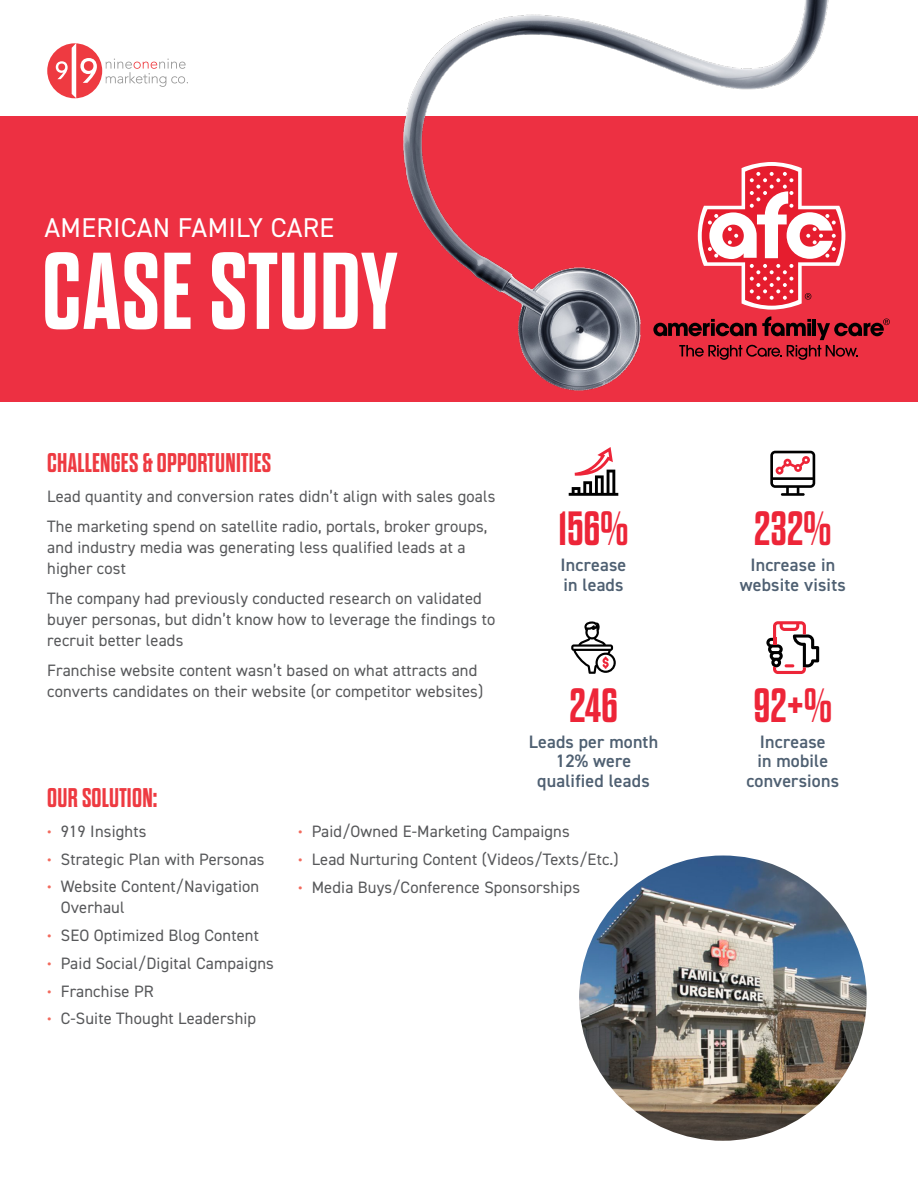
<style>
.page{position:relative;width:918px;height:1188px;background:#fff}
.page>*{position:absolute;margin:0;border:0;box-sizing:border-box;transform-origin:0 0}
.t1{font:700 108.9px "Dharma Gothic E";letter-spacing:.01em;color:#fff}
.Stat_numbers{font:700 48px "Dharma Gothic E";letter-spacing:.01em;color:#ed2538}
.t2{font:27.15px "DIN2014";letter-spacing:.01em;color:#fff}
.t3{font:700 27px "Dharma Gothic E";letter-spacing:.01em;color:#ee3a41}
.Stat_copy{font:600 18px/19.5px "DIN2014";letter-spacing:.01em;color:#4f6072;text-align:center}
.body_copy{font:16.5px/21px "DIN2014";letter-spacing:.01em;color:#57585a}
.s1{font-weight:600;font-size:15px;color:#f26a5d}
</style>
<div class="page">
<svg style="left:569px;top:447px;width:49px;height:49px"></svg>
<svg style="left:770px;top:451px;width:45px;height:45px"></svg>
<svg style="left:571px;top:621px;width:45px;height:53px"></svg>
<svg style="left:766px;top:621px;width:53px;height:53px"></svg>
<img style="left:579px;top:856px;width:288px;height:285px">
<div style="left:0;top:116px;width:918px;height:286px;background:#ed3042"></div>
<img style="left:403px;top:0;width:426px;height:391px">
<svg style="left:698px;top:162px;width:147px;height:148px"></svg>
<svg style="left:653px;top:316px;width:237px;height:44px"></svg>
<img style="left:114px;top:58px;width:72px;height:11px">
<div style="left:47px;top:43px;width:55px;height:55px;background:#ee3a41;border-radius:50%"></div>
<svg style="left:56px;top:43px;width:41px;height:55px"></svg>
<h1 class="t2" style="left:45px;top:211px;width:291px">AMERICAN FAMILY CARE</h1>
<h1 class="t1" style="left:42px;top:236px;width:357px">CASE STUDY</h1>
<h1 class="t3" style="left:47px;top:449px;width:225px">CHALLENGES &amp; OPPORTUNITIES</h1>
<p class="body_copy" style="left:47px;top:486px;width:450px">Lead quantity and conversion rates didn’t align with sales goals</p>
<p class="body_copy" style="left:47px;top:516px;width:442px">The marketing spend on satellite radio, portals, broker groups, and industry media was generating less qualified leads at a higher cost</p>
<p class="body_copy" style="left:47px;top:588px;width:450px">The company had previously conducted research on validated buyer personas, but didn’t know how to leverage the findings to recruit better leads</p>
<p class="body_copy" style="left:47px;top:659px;width:438px">Franchise website content wasn’t based on what attracts and converts candidates on their website (or competitor websites)</p>
<p class="Stat_numbers" style="left:559px;top:504px;width:71px">156%</p>
<p class="Stat_copy" style="left:561px;top:555px;width:67px;text-align:left">Increase in leads</p>
<p class="Stat_numbers" style="left:569px;top:681px;width:50px">246</p>
<p class="Stat_copy" style="left:529px;top:732px;width:131px">Leads per month<br>12% were qualified leads</p>
<h1 class="t3" style="left:47px;top:784px;width:112px">OUR SOLUTION:</h1>
<p class="body_copy" style="left:47px;top:820px;width:101px"><span class="s1">•</span> 919 Insights</p>
<p class="body_copy" style="left:47px;top:848px;width:219px"><span class="s1">•</span> Strategic Plan with Personas</p>
<p class="body_copy" style="left:61px;top:876px;width:200px;text-indent:-14px"><span class="s1">•</span> Website Content/Navigation<br>Overhaul</p>
<p class="body_copy" style="left:47px;top:925px;width:213px"><span class="s1">•</span> SEO Optimized Blog Content</p>
<p class="body_copy" style="left:47px;top:952px;width:228px"><span class="s1">•</span> Paid Social/Digital Campaigns</p>
<p class="body_copy" style="left:47px;top:980px;width:108px"><span class="s1">•</span> Franchise PR</p>
<p class="body_copy" style="left:47px;top:1008px;width:211px"><span class="s1">•</span> C-Suite Thought Leadership</p>
<p class="body_copy" style="left:298px;top:821px;width:273px"><span class="s1">•</span> Paid/Owned E-Marketing Campaigns</p>
<p class="body_copy" style="left:298px;top:848px;width:322px"><span class="s1">•</span> Lead Nurturing Content (Videos/Texts/Etc.)</p>
<p class="body_copy" style="left:298px;top:876px;width:283px"><span class="s1">•</span> Media Buys/Conference Sponsorships</p>
<p class="Stat_numbers" style="left:754px;top:504px;width:79px">232%</p>
<p class="Stat_copy" style="left:740px;top:555px;width:107px">Increase in website visits</p>
<p class="Stat_numbers" style="left:754px;top:681px;width:80px">92+%</p>
<p class="Stat_copy" style="left:746px;top:732px;width:94px">Increase<br>in mobile conversions</p>
</div>
